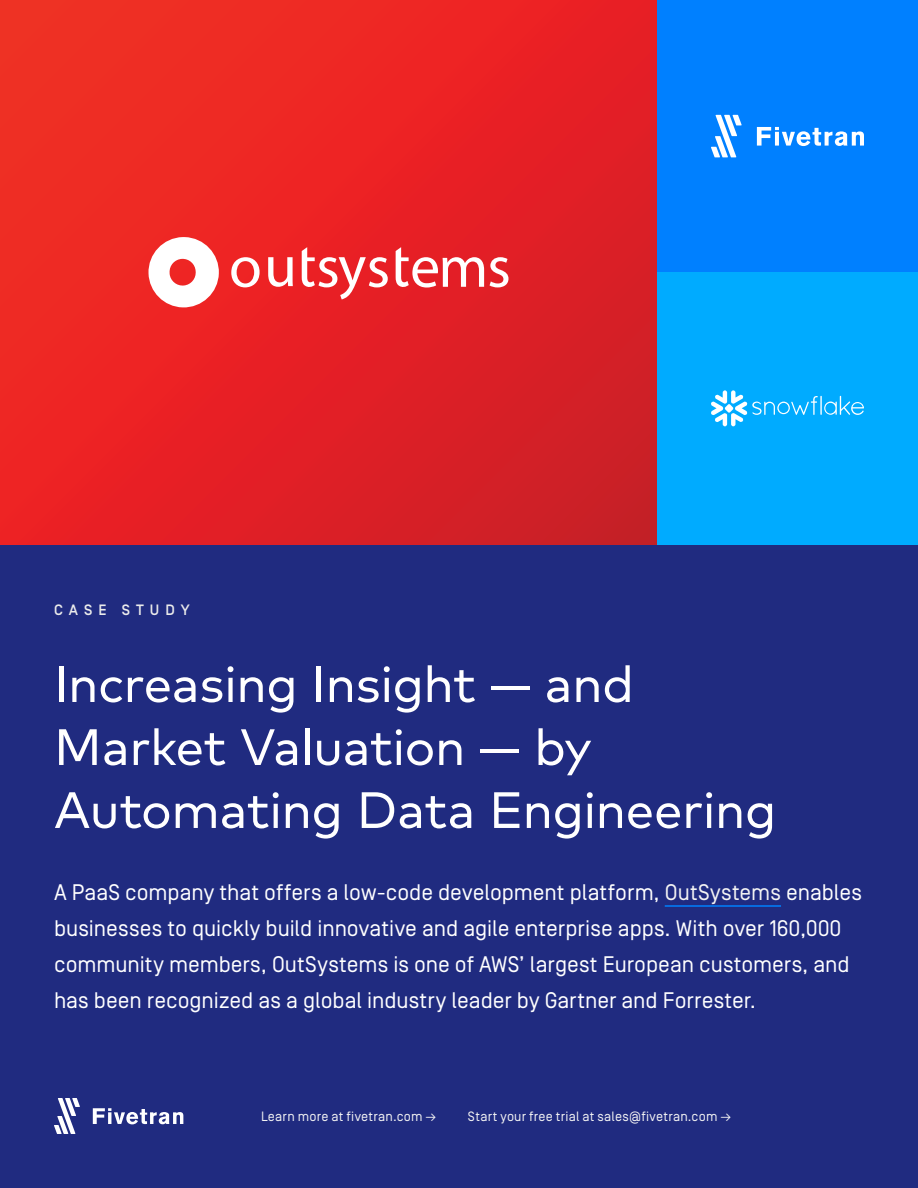
<style>
.page{position:relative;width:918px;height:1188px;background:#fff}
.page>*{position:absolute;margin:0;border:0;box-sizing:border-box;transform-origin:0 0}
.t1{font:51px/63px "FF Mark Pro";letter-spacing:-.015em;color:#fff}
.t2{font:22.5px/36px "Simplon Norm";color:#fff}
.t3{font:500 15px "Simplon Norm";letter-spacing:.4em;color:#ebebeb}
.t4{font:13.5px "Simplon Norm";letter-spacing:.02em;color:#f4f4f4}
.s1{color:#f4f4f4}
</style>
<div class="page">
<div style="left:0;top:544px;width:918px;height:644px;background:#202b80"></div>
<hr style="left:665px;top:905px;width:116px;height:2px;background:#0080ff">
<svg style="left:93px;top:1108px;width:90px;height:16px"></svg>
<svg style="left:54px;top:1098px;width:26px;height:36px"></svg>
<svg style="left:0;top:0;width:657px;height:544px;background:#e52324"></svg>
<svg style="left:148px;top:237px;width:71px;height:71px"></svg>
<svg style="left:231px;top:257px;width:29px;height:30px"></svg>
<svg style="left:268px;top:257px;width:25px;height:30px"></svg>
<svg style="left:490px;top:257px;width:18px;height:30px"></svg>
<svg style="left:302px;top:247px;width:86px;height:52px"></svg>
<svg style="left:396px;top:247px;width:88px;height:41px"></svg>
<div style="left:657px;top:0;width:261px;height:272px;background:#0080ff"></div>
<div style="left:657px;top:272px;width:261px;height:272px;background:#00abff"></div>
<svg style="left:757px;top:127px;width:107px;height:19px"></svg>
<svg style="left:711px;top:115px;width:31px;height:42px"></svg>
<svg style="left:711px;top:390px;width:153px;height:36px"></svg>
<p class="t3" style="left:54px;top:601px;width:137px">CASE STUDY</p>
<h1 class="t1" style="left:54px;top:648px;width:724px">Increasing Insight — and<br>Market Valuation — by<br>Automating Data Engineering</h1>
<p class="t2" style="left:54px;top:875px;width:810px">A PaaS company that offers a low-code development platform, <span class="s1">OutSystems</span> enables businesses to quickly build innovative and agile enterprise apps. With over 160,000 community members, OutSystems is one of AWS’ largest European customers, and has been recognized as a global industry leader by Gartner and Forrester.</p>
<p class="t4" style="left:261px;top:1109px;width:177px">Learn more at fivetran.com →</p>
<p class="t4" style="left:468px;top:1109px;width:265px">Start your free trial at sales@fivetran.com →</p>
</div>
